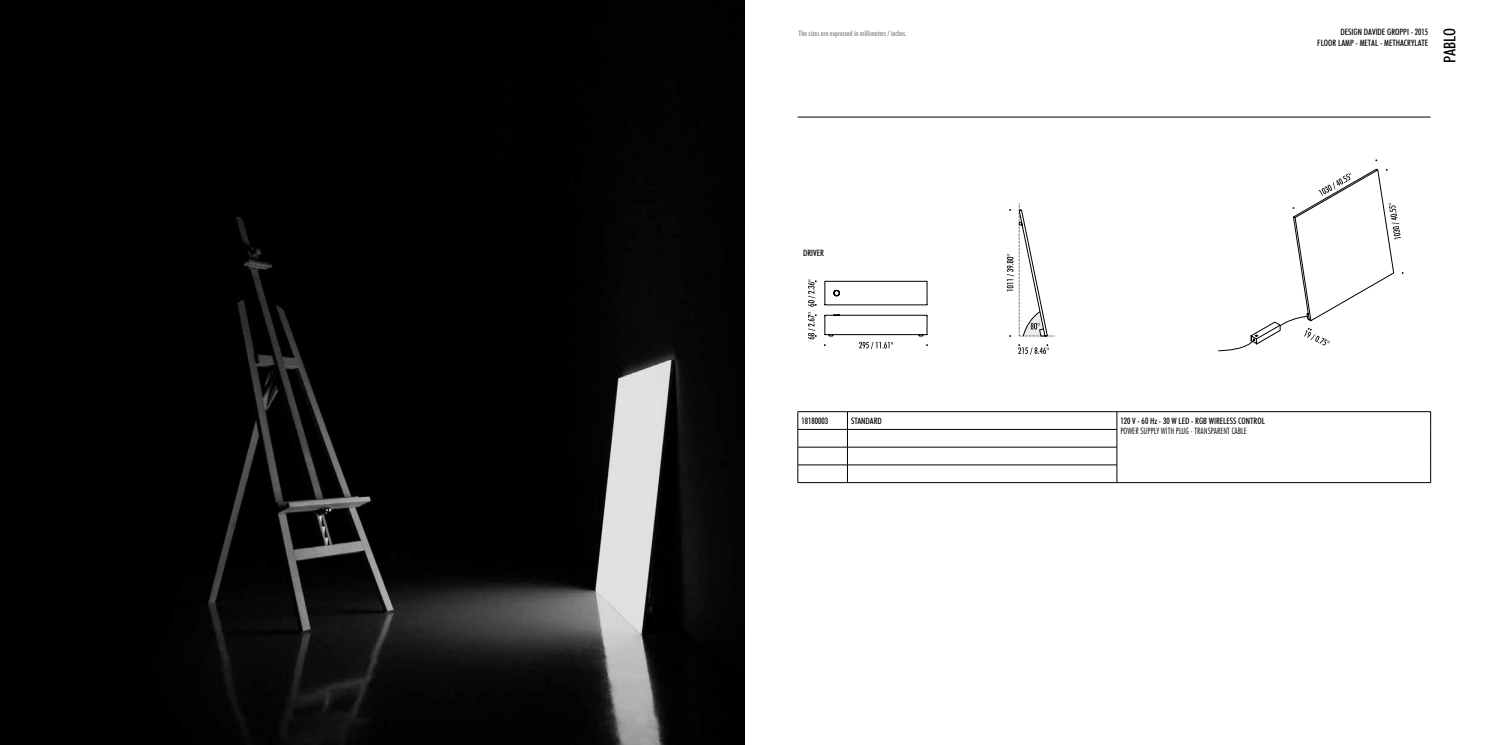
<style>
.page{position:relative;width:1489px;height:745px;background:#fff}
.page>*{position:absolute;margin:0;border:0;box-sizing:border-box;transform-origin:0 0}
.t1{font:500 condensed 16.25px "Futura BT";letter-spacing:-.01em;color:#000}
.t2{font:500 condensed 8.75px/10.5px "Futura BT";color:#000;text-align:right}
.t3{font:300 condensed 8.75px "Futura BT";color:#000}
.t4{font:500 condensed 7.5px "Futura BT";color:#808080}
</style>
<div class="page">
<hr style="left:797px;top:117px;width:633px;height:1px;background:#000">
<svg style="left:808px;top:312px;width:8px;height:27px"></svg>
<svg style="left:808px;top:279px;width:8px;height:27px"></svg>
<svg style="left:824px;top:281px;width:103px;height:24px"></svg>
<svg style="left:824px;top:314px;width:103px;height:35px"></svg>
<svg style="left:1018px;top:344px;width:30px;height:10px"></svg>
<svg style="left:1006px;top:203px;width:48px;height:134px"></svg>
<svg style="left:1218px;top:169px;width:185px;height:182px"></svg>
<hr style="left:797px;top:411px;width:50px;height:1px;background:#000">
<hr style="left:847px;top:411px;width:269px;height:1px;background:#000">
<hr style="left:797px;top:429px;width:50px;height:1px;background:#000">
<hr style="left:847px;top:429px;width:269px;height:1px;background:#000">
<hr style="left:797px;top:446px;width:50px;height:1px;background:#000">
<hr style="left:847px;top:446px;width:269px;height:1px;background:#000">
<hr style="left:797px;top:464px;width:50px;height:1px;background:#000">
<svg style="left:797px;top:411px;width:1px;height:71px"></svg>
<hr style="left:847px;top:464px;width:269px;height:1px;background:#000">
<svg style="left:847px;top:411px;width:1px;height:71px"></svg>
<hr style="left:797px;top:482px;width:50px;height:1px;background:#000">
<hr style="left:847px;top:482px;width:269px;height:1px;background:#000">
<hr style="left:1116px;top:411px;width:314px;height:1px;background:#000">
<svg style="left:1116px;top:411px;width:1px;height:71px"></svg>
<svg style="left:1430px;top:411px;width:1px;height:71px"></svg>
<hr style="left:1116px;top:482px;width:314px;height:1px;background:#000">
<img style="left:0;top:0;width:744px;height:744px">
<p class="t4" style="left:798px;top:28px;width:110px">The sizes are expressed in millimeters / inches.</p>
<p class="t2" style="left:1317px;top:27px;width:112px">DESIGN DAVIDE GROPPI - 2015<br>FLOOR LAMP - METAL - METHACRYLATE</p>
<h1 class="t1" style="left:1439px;top:63px;width:36px;rotate:-90deg">PABLO</h1>
<p class="t2" style="left:803px;top:248px;width:22px">DRIVER</p>
<p class="t2" style="left:801px;top:415px;width:28px">18180003</p>
<p class="t2" style="left:851px;top:415px;width:32px">STANDARD</p>
<p class="t2" style="left:1120px;top:415px;width:146px">120 V - 60 Hz - 30 W LED - RGB WIRELESS CONTROL</p>
<p class="t3" style="left:1120px;top:425px;width:128px">POWER SUPPLY WITH PLUG - TRANSPARENT CABLE</p>
</div>
